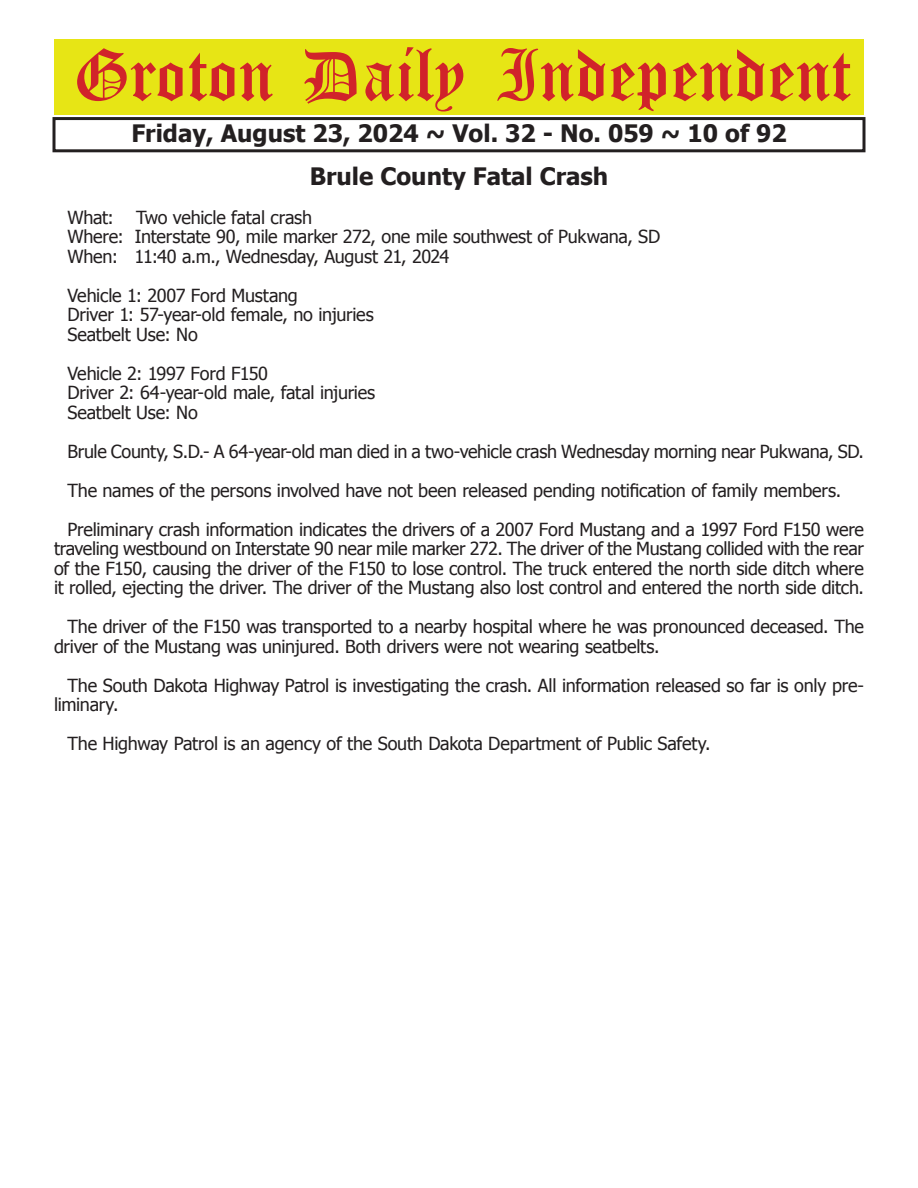
<style>
.page{position:relative;width:918px;height:1188px;background:#fff}
.page>*{position:absolute;margin:0;border:0;box-sizing:border-box;transform-origin:0 0}
.t1{font:54px "Old English Five";color:#d1232a}
.t2{font:700 24px "Tahoma";color:#231f20}
.t3{font:18px/19.5px "Tahoma";letter-spacing:-.015em;color:#231f20}
</style>
<div class="page">
<div style="left:52px;top:117px;width:814px;height:35px;border:3px solid #231f20"></div>
<div style="left:54px;top:40px;width:810px;height:75px;background:#e7e515"></div>
<h1 class="t1" style="left:73px;top:50px;width:779px">Groton Daily Independent</h1>
<h2 class="t2" style="left:131px;top:116px;width:657px">Friday, August 23, 2024 ~ Vol. 32 - No. 059 ~ 10 of 92</h2>
<h2 class="t2" style="left:310px;top:159px;width:300px">Brule County Fatal Crash</h2>
<p class="t3" style="left:68px;top:207px;width:594px">What: Two vehicle fatal crash<br>Where: Interstate 90, mile marker 272, one mile southwest of Pukwana, SD<br>When: 11:40 a.m., Wednesday, August 21, 2024</p>
<p class="t3" style="left:68px;top:285px;width:308px">Vehicle 1: 2007 Ford Mustang<br>Driver 1: 57-year-old female, no injuries<br>Seatbelt Use: No</p>
<p class="t3" style="left:68px;top:363px;width:309px">Vehicle 2: 1997 Ford F150<br>Driver 2: 64-year-old male, fatal injuries<br>Seatbelt Use: No</p>
<p class="t3" style="left:68px;top:431px;width:798px;line-height:39px">Brule County, S.D.- A 64-year-old man died in a two-vehicle crash Wednesday morning near Pukwana, SD.<br>The names of the persons involved have not been released pending notification of family members.<br>Preliminary crash information indicates the drivers of a 2007 Ford Mustang and a 1997 Ford F150 were</p>
<p class="t3" style="left:54px;top:538px;width:812px;text-align:justify">traveling westbound on Interstate 90 near mile marker 272. The driver of the Mustang collided with the rear of the F150, causing the driver of the F150 to lose control. The truck entered the north side ditch where it rolled, ejecting the driver. The driver of the Mustang also lost control and entered the north side ditch.</p>
<p class="t3" style="left:54px;top:616px;width:811px;text-indent:14px">The driver of the F150 was transported to a nearby hospital where he was pronounced deceased. The driver of the Mustang was uninjured. Both drivers were not wearing seatbelts.</p>
<p class="t3" style="left:54px;top:675px;width:812px;text-indent:14px">The South Dakota Highway Patrol is investigating the crash. All information released so far is only pre&shy;liminary.</p>
<p class="t3" style="left:68px;top:733px;width:645px">The Highway Patrol is an agency of the South Dakota Department of Public Safety.</p>
</div>
